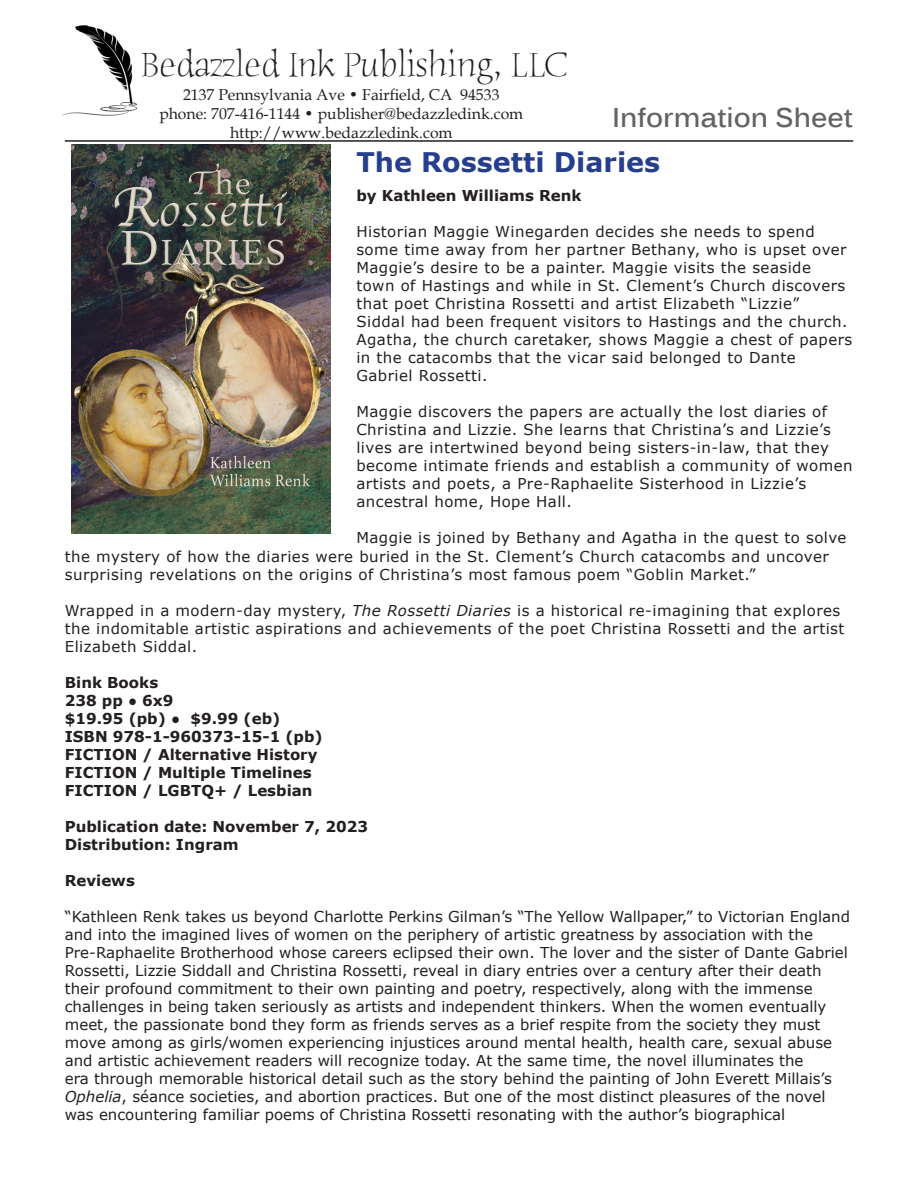
<style>
.page{position:relative;width:918px;height:1188px;background:#fff}
.page>*{position:absolute;margin:0;border:0;box-sizing:border-box;transform-origin:0 0}
.t1{font:36px "Humana Serif ITCTT Light";color:#231f20}
.t2{font:700 27px "Verdana";color:#253f8e}
.t3{font:700 27px "Kalinga";color:#636366}
.t4{font:15.75px "Book Antiqua";color:#231f20}
.t5{font:15px/18px "Verdana";letter-spacing:.03em;color:#231f20}
.t6{font:15px/18px "Verdana";letter-spacing:.01em;color:#231f20}
.t7{font:700 15px "Verdana";color:#231f20}
.s1{font-style:italic}
</style>
<div class="page">
<img style="left:63px;top:26px;width:73px;height:90px">
<hr style="left:65px;top:140px;width:788px;height:2px;background:#231f20">
<img style="left:71px;top:145px;width:259px;height:389px">
<p class="t1" style="left:140px;top:43px;width:429px">Bedazzled Ink Publishing, LLC</p>
<p class="t4" style="left:183px;top:84px;width:318px">2137 Pennsylvania Ave • Fairfield, CA 94533</p>
<p class="t4" style="left:159px;top:103px;width:365px">phone: 707-416-1144 • publisher@bedazzledink.com</p>
<p class="t4" style="left:230px;top:121px;width:224px">http://www.bedazzledink.com</p>
<p class="t3" style="left:612px;top:100px;width:243px">Information Sheet</p>
<p class="t2" style="left:356px;top:144px;width:305px">The Rossetti Diaries</p>
<p class="t7" style="left:356px;top:185px;width:227px">by Kathleen Williams Renk</p>
<p class="t5" style="left:356px;top:222px;width:498px">Historian Maggie Winegarden decides she needs to spend some time away from her partner Bethany, who is upset over Maggie’s desire to be a painter. Maggie visits the seaside town of Hastings and while in St. Clement’s Church discovers that poet Christina Rossetti and artist Elizabeth “Lizzie”<br>Siddal had been frequent visitors to Hastings and the church.<br>Agatha, the church caretaker, shows Maggie a chest of papers in the catacombs that the vicar said belonged to Dante Gabriel Rossetti.</p>
<p class="t5" style="left:356px;top:402px;width:498px">Maggie discovers the papers are actually the lost diaries of Christina and Lizzie. She learns that Christina’s and Lizzie’s lives are intertwined beyond being sisters-in-law, that they become intimate friends and establish a community of women artists and poets, a Pre-Raphaelite Sisterhood in Lizzie’s ancestral home, Hope Hall.</p>
<p class="t5" style="left:356px;top:528px;width:492px">Maggie is joined by Bethany and Agatha in the quest to solve</p>
<p class="t5" style="left:65px;top:548px;width:766px">the mystery of how the diaries were buried in the St. Clement’s Church catacombs and uncover surprising revelations on the origins of Christina’s most famous poem “Goblin Market.”</p>
<p class="t5" style="left:65px;top:602px;width:781px">Wrapped in a modern-day mystery, <span class="s1">The Rossetti Diaries</span> is a historical re-imagining that explores the indomitable artistic aspirations and achievements of the poet Christina Rossetti and the artist<br>Elizabeth Siddal.</p>
<p class="t7" style="left:65px;top:673px;width:95px">Bink Books</p>
<p class="t7" style="left:65px;top:691px;width:110px">238 pp ● 6x9</p>
<p class="t7" style="left:65px;top:709px;width:217px">$19.95 (pb) ● $9.99 (eb)</p>
<p class="t7" style="left:65px;top:727px;width:259px">ISBN 978-1-960373-15-1 (pb)</p>
<p class="t7" style="left:65px;top:745px;width:254px">FICTION / Alternative History</p>
<p class="t7" style="left:65px;top:763px;width:248px">FICTION / Multiple Timelines</p>
<p class="t7" style="left:65px;top:781px;width:249px">FICTION / LGBTQ+ / Lesbian</p>
<p class="t7" style="left:65px;top:817px;width:305px">Publication date: November 7, 2023</p>
<p class="t7" style="left:65px;top:835px;width:175px">Distribution: Ingram</p>
<p class="t7" style="left:65px;top:871px;width:72px">Reviews</p>
<p class="t6" style="left:65px;top:908px;width:787px">“Kathleen Renk takes us beyond Charlotte Perkins Gilman’s “The Yellow Wallpaper,” to Victorian England and into the imagined lives of women on the periphery of artistic greatness by association with the Pre-Raphaelite Brotherhood whose careers eclipsed their own. The lover and the sister of Dante Gabriel Rossetti, Lizzie Siddall and Christina Rossetti, reveal in diary entries over a century after their death their profound commitment to their own painting and poetry, respectively, along with the immense challenges in being taken seriously as artists and independent thinkers. When the women eventually meet, the passionate bond they form as friends serves as a brief respite from the society they must move among as girls/women experiencing injustices around mental health, health care, sexual abuse and artistic achievement readers will recognize today. At the same time, the novel illuminates the<br>era through memorable historical detail such as the story behind the painting of John Everett Millais’s <span class="s1">Ophelia</span>, séance societies, and abortion practices. But one of the most distinct pleasures of the novel was encountering familiar poems of Christina Rossetti resonating with the author’s biographical</p>
</div>
